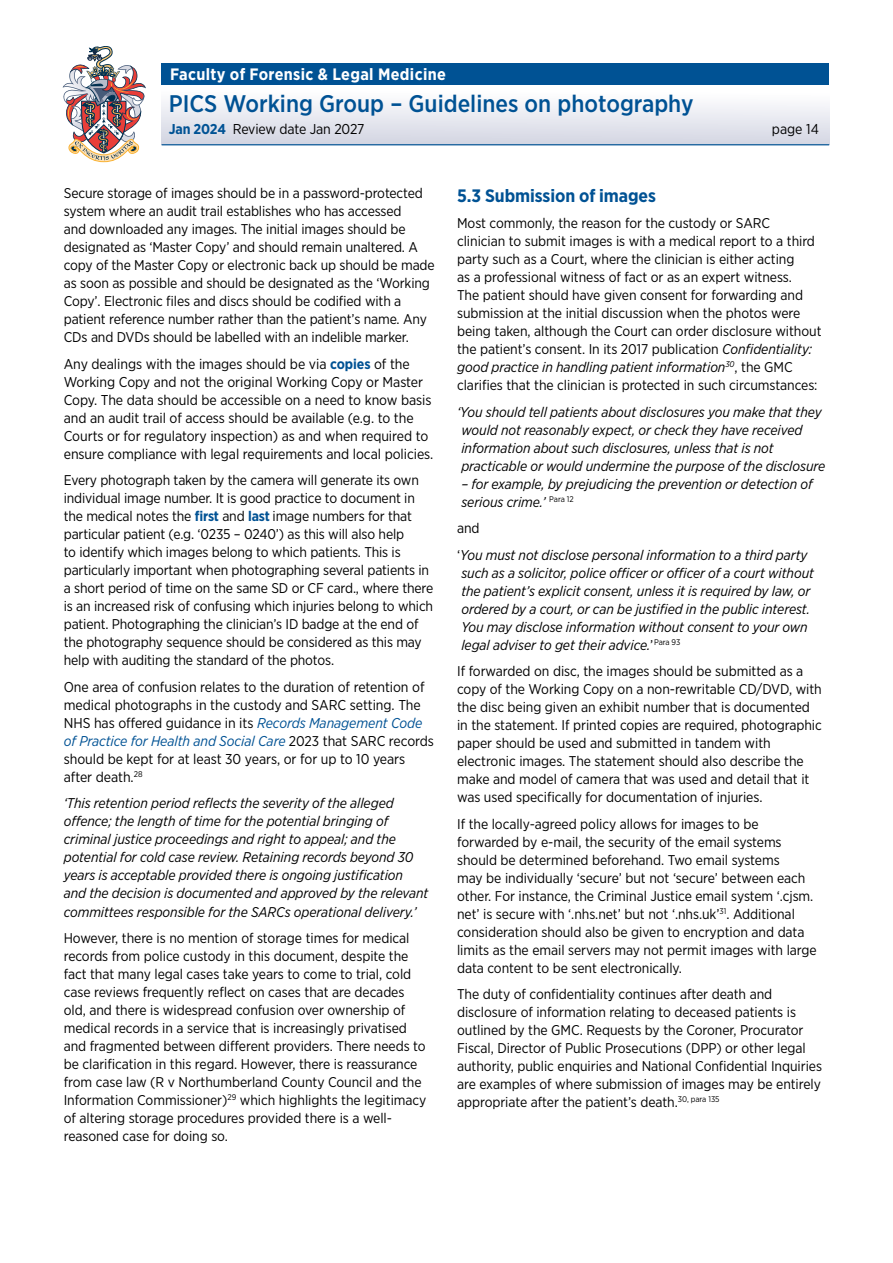
<style>
.page{position:relative;width:893px;height:1263px;background:#fff}
.page>*{position:absolute;margin:0;border:0;box-sizing:border-box;transform-origin:0 0}
.t1{font:500 24px "Gotham Narrow";color:#005294}
.main_text{font:700 18px "Gotham Narrow";letter-spacing:-.005em;color:#005294}
.t2{font:700 16.5px "Gotham Narrow";letter-spacing:.02em;color:#fff}
.main_text-2{font:14.25px/18px "Gotham Narrow";letter-spacing:-.005em;color:#000}
.main_text-3{font:14.1px/18px "Gotham Narrow";letter-spacing:-.005em;color:#000}
.main_text-4{font:italic 14.1px/18px "Gotham Narrow";letter-spacing:-.005em;color:#000}
.s1{font-weight:700;color:#005294}
.s2{font-style:italic;color:#005294}
.s3{font-size:14.1px}
.s4{font-style:italic}
.s5{font-style:normal}
</style>
<div class="page">
<img style="left:63px;top:46px;width:83px;height:116px">
<div style="left:162px;top:85px;width:667px;height:60px;background:linear-gradient(to bottom,#fff,#d3d6e3)"></div>
<hr style="left:162px;top:144px;width:667px;height:1px;background:#005294">
<div style="left:162px;top:64px;width:667px;height:21px;background:#005294"></div>
<p class="t2" style="left:170px;top:63px;width:277px">Faculty of Forensic &amp; Legal Medicine</p>
<h1 class="t1" style="left:169px;top:88px;width:526px">PICS Working Group – Guidelines on photography</h1>
<p class="main_text-2" style="left:169px;top:120px;width:197px"><span class="s1">Jan 2024</span> Review date Jan 2027</p>
<p class="main_text-2" style="left:772px;top:120px;width:49px">page 14</p>
<p class="main_text-3" style="left:64px;top:184px;width:372px">Secure storage of images should be in a password-protected system where an audit trail establishes who has accessed<br>and downloaded any images. The initial images should be designated as ‘Master Copy’ and should remain unaltered. A copy of the Master Copy or electronic back up should be made as soon as possible and should be designated as the ‘Working Copy’. Electronic files and discs should be codified with a patient reference number rather than the patient’s name. Any CDs and DVDs should be labelled with an indelible marker.</p>
<p class="main_text-2" style="left:64px;top:355px;width:371px">Any dealings with the images should be via <span class="s1">copies</span> of the Working Copy and not the original Working Copy or Master Copy. The data should be accessible on a need to know basis and an audit trail of access should be available (e.g. to the Courts or for regulatory inspection) as and when required to ensure compliance with legal requirements and local policies.</p>
<p class="main_text-3" style="left:64px;top:471px;width:371px">Every photograph taken by the camera will generate its own individual image number. It is good practice to document in the medical notes the <span class="s1">first</span> and <span class="s1">last</span> image numbers for that particular patient (e.g. ‘0235 – 0240’) as this will also help<br>to identify which images belong to which patients. This is particularly important when photographing several patients in a short period of time on the same SD or CF card., where there is an increased risk of confusing which injuries belong to which patient. Photographing the clinician’s ID badge at the end of the photography sequence should be considered as this may help with auditing the standard of the photos.</p>
<p class="main_text-2" style="left:64px;top:678px;width:372px">One area of confusion relates to the duration of retention of medical photographs in the custody and SARC setting. The NHS has offered guidance in its <span class="s2">Records Management Code of Practice for Health and Social Care</span> <span class="s3">2023</span> that SARC records should be kept for at least 30 years, or for up to 10 years after death.<sup>28</sup></p>
<p class="main_text-4" style="left:64px;top:794px;width:366px">‘This retention period reflects the severity of the alleged offence; the length of time for the potential bringing of criminal justice proceedings and right to appeal; and the potential for cold case review. Retaining records beyond 30 years is acceptable provided there is ongoing justification and the decision is documented and approved by the relevant committees responsible for the SARCs operational delivery.’</p>
<p class="main_text-3" style="left:64px;top:929px;width:364px">However, there is no mention of storage times for medical records from police custody in this document, despite the fact that many legal cases take years to come to trial, cold case reviews frequently reflect on cases that are decades old, and there is widespread confusion over ownership of medical records in a service that is increasingly privatised and fragmented between different providers. There needs to be clarification in this regard. However, there is reassurance from case law (R v Northumberland County Council and the Information Commissioner)<sup>29</sup> which highlights the legitimacy of altering storage procedures provided there is a well&shy;reasoned case for doing so.</p>
<p class="main_text" style="left:457px;top:184px;width:200px">5.3 Submission of images</p>
<p class="main_text-3" style="left:457px;top:214px;width:366px">Most commonly, the reason for the custody or SARC clinician to submit images is with a medical report to a third party such as a Court, where the clinician is either acting<br>as a professional witness of fact or as an expert witness.<br>The patient should have given consent for forwarding and submission at the initial discussion when the photos were being taken, although the Court can order disclosure without the patient’s consent. In its 2017 publication <span class="s4">Confidentiality: good practice in handling patient information</span><sup>30</sup>, the GMC clarifies that the clinician is protected in such circumstances:</p>
<p class="main_text-4" style="left:461px;top:402px;width:365px;text-indent:-4px">‘You should tell patients about disclosures you make that they would not reasonably expect, or check they have received information about such disclosures, unless that is not practicable or would undermine the purpose of the disclosure</p>
<p class="main_text-4" style="left:461px;top:474px;width:353px">– for example, by prejudicing the prevention or detection of serious crime.’ <sup>Para</sup> <sup>12</sup></p>
<p class="main_text-3" style="left:457px;top:519px;width:24px">and</p>
<p class="main_text-4" style="left:461px;top:545px;width:354px;text-indent:-4px"><span class="s5">‘</span>You must not disclose personal information to a third party such as a solicitor, police officer or officer of a court without the patient’s explicit consent, unless it is required by law, or ordered by a court, or can be justified in the public interest.<br>You may disclose information without consent to your own legal adviser to get their advice.<span class="s5">’</span><sup>Para</sup> <sup>93</sup></p>
<p class="main_text-3" style="left:457px;top:662px;width:366px">If forwarded on disc, the images should be submitted as a copy of the Working Copy on a non-rewritable CD/DVD, with the disc being given an exhibit number that is documented in the statement. If printed copies are required, photographic paper should be used and submitted in tandem with electronic images. The statement should also describe the make and model of camera that was used and detail that it was used specifically for documentation of injuries.</p>
<p class="main_text-3" style="left:457px;top:814px;width:361px">If the locally-agreed policy allows for images to be forwarded by e-mail, the security of the email systems should be determined beforehand. Two email systems<br>may be individually ‘secure’ but not ‘secure’ between each other. For instance, the Criminal Justice email system ‘.cjsm. net’ is secure with ‘.nhs.net’ but not ‘.nhs.uk’<sup>31</sup>. Additional consideration should also be given to encryption and data limits as the email servers may not permit images with large data content to be sent electronically.</p>
<p class="main_text-3" style="left:457px;top:985px;width:366px">The duty of confidentiality continues after death and disclosure of information relating to deceased patients is outlined by the GMC. Requests by the Coroner, Procurator Fiscal, Director of Public Prosecutions (DPP) or other legal authority, public enquiries and National Confidential Inquiries are examples of where submission of images may be entirely appropriate after the patient’s death.<sup>30,</sup> <sup>para</sup> <sup>135</sup></p>
</div>
